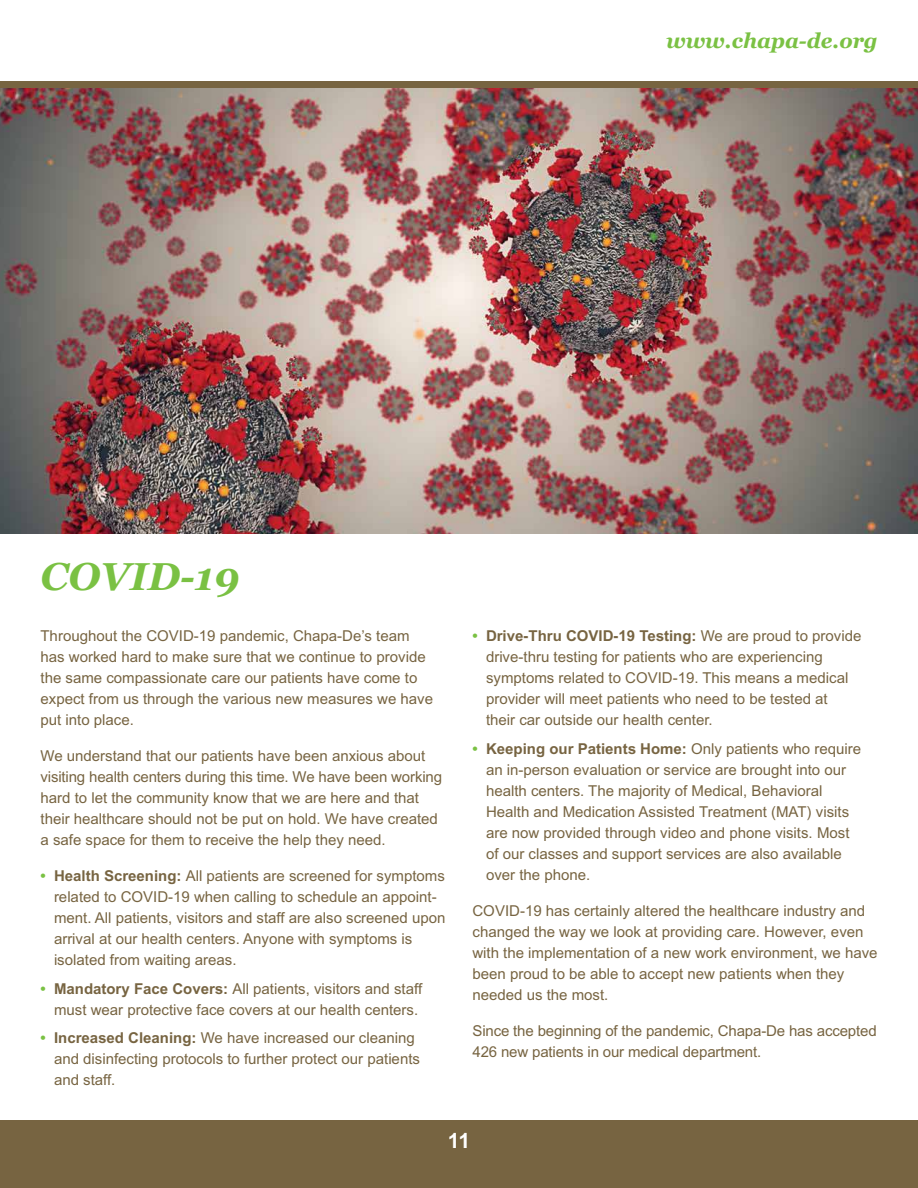
<style>
.page{position:relative;width:918px;height:1188px;background:#fff}
.page>*{position:absolute;margin:0;border:0;box-sizing:border-box;transform-origin:0 0}
.t1{font:italic 700 39px "Georgia";color:#7ac143}
.t2{font:italic 700 21px "Georgia";color:#7ac143}
.t3{font:700 21px "Arial MT Std";color:#fff}
.t4{font:15px/21px "Arial MT Std";color:#776441}
.s1{font-weight:700;color:#7ac143}
.s2{font-weight:700}
</style>
<div class="page">
<img style="left:0;top:88px;width:918px;height:445px">
<div style="left:0;top:1120px;width:918px;height:68px;background:#776441"></div>
<div style="left:0;top:0;width:918px;height:88px;background:#776441"></div>
<div style="left:0;top:0;width:918px;height:81px;background:#fff"></div>
<h2 class="t2" style="left:666px;top:26px;width:213px">www.chapa-de.org</h2>
<h1 class="t1" style="left:40px;top:547px;width:200px">COVID-19</h1>
<p class="t4" style="left:40px;top:625px;width:394px">Throughout the COVID-19 pandemic, Chapa-De’s team has worked hard to make sure that we continue to provide the same compassionate care our patients have come to expect from us through the various new measures we have put into place.</p>
<p class="t4" style="left:40px;top:745px;width:403px">We understand that our patients have been anxious about visiting health centers during this time. We have been working hard to let the community know that we are here and that their healthcare should not be put on hold. We have created a safe space for them to receive the help they need.</p>
<p class="t4" style="left:54px;top:865px;width:393px;text-indent:-14px"><span class="s1">•</span> <span class="s2">Health Screening:</span> All patients are screened for symptoms related to COVID-19 when calling to schedule an appoint&shy;ment. All patients, visitors and staff are also screened upon arrival at our health centers. Anyone with symptoms is isolated from waiting areas.</p>
<p class="t4" style="left:40px;top:978px;width:383px;text-align:right"><span class="s1">•</span> <span class="s2">Mandatory Face Covers:</span> All patients, visitors and staff must wear protective face covers at our health centers.</p>
<p class="t4" style="left:54px;top:1027px;width:368px;text-indent:-14px"><span class="s1">•</span> <span class="s2">Increased Cleaning:</span> We have increased our cleaning and disinfecting protocols to further protect our patients and staff.</p>
<p class="t4" style="left:486px;top:625px;width:377px;text-indent:-14px"><span class="s1">•</span> <span class="s2">Drive-Thru COVID-19 Testing:</span> We are proud to provide drive-thru testing for patients who are experiencing symptoms related to COVID-19. This means a medical provider will meet patients who need to be tested at<br>their car outside our health center.</p>
<p class="t4" style="left:486px;top:738px;width:377px;text-indent:-14px"><span class="s1">•</span> <span class="s2">Keeping our Patients Home:</span> Only patients who require an in-person evaluation or service are brought into our health centers. The majority of Medical, Behavioral Health and Medication Assisted Treatment (MAT) visits are now provided through video and phone visits. Most of our classes and support services are also available over the phone.</p>
<p class="t4" style="left:472px;top:900px;width:407px">COVID-19 has certainly altered the healthcare industry and changed the way we look at providing care. However, even with the implementation of a new work environment, we have been proud to be able to accept new patients when they needed us the most.</p>
<p class="t4" style="left:472px;top:1020px;width:406px">Since the beginning of the pandemic, Chapa-De has accepted<br>426 new patients in our medical department.</p>
<h2 class="t3" style="left:448px;top:1128px;width:24px">11</h2>
</div>
